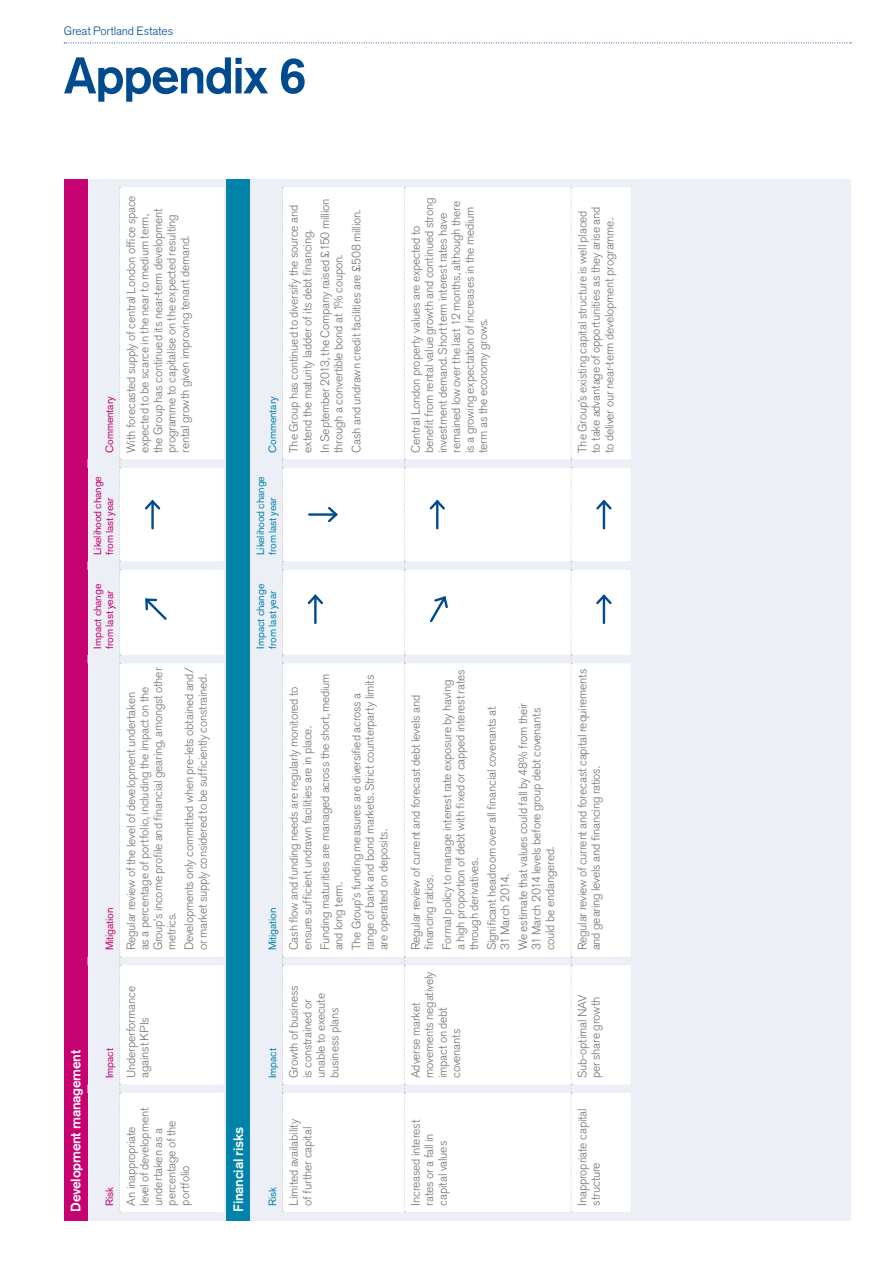
<style>
.page{position:relative;width:893px;height:1263px;background:#fff}
.page>*{position:absolute;margin:0;border:0;box-sizing:border-box;transform-origin:0 0}
.Heading_1_PageTitleL{font:500 51px "Akzidenz Grotesk BE";letter-spacing:-.035em;color:#004a8d}
.t1{font:500 13.65px "Akzidenz Grotesk BE";letter-spacing:-.02em;color:#fff}
.RiskTable_Text{font:300 12px/13.5px "Akzidenz Grotesk BE";letter-spacing:-.015em;color:#717074}
.t2{font:300 12px "Akzidenz Grotesk BE";letter-spacing:-.015em;color:#004a8d}
.RiskTable_Header{font:10.5px/12px "Akzidenz Grotesk BE";letter-spacing:-.01em;color:#c60170}
.RiskTable_Header-2{font:10.5px/12px "Akzidenz Grotesk BE";letter-spacing:-.01em;color:#0083a9}
</style>
<div class="page">
<svg style="left:64px;top:43px;width:787px;height:1px"></svg>
<div style="left:64px;top:179px;width:786px;height:1041px;background:#eceff6"></div>
<div style="left:64px;top:179px;width:23px;height:1041px;background:#c60170"></div>
<div style="left:121px;top:187px;width:103px;height:1025px;background:#fff"></div>
<svg style="left:119px;top:187px;width:2px;height:1025px"></svg>
<svg style="left:143px;top:596px;width:26px;height:26px"></svg>
<hr style="left:151px;top:501px;width:3px;height:27px;background:#004a8d">
<svg style="left:143px;top:498px;width:19px;height:14px"></svg>
<div style="left:227px;top:179px;width:23px;height:1041px;background:#0083a9"></div>
<div style="left:283px;top:187px;width:347px;height:1025px;background:#fff"></div>
<svg style="left:282px;top:187px;width:1px;height:1025px"></svg>
<svg style="left:404px;top:187px;width:1px;height:1025px"></svg>
<svg style="left:571px;top:187px;width:1px;height:1025px"></svg>
<hr style="left:314px;top:596px;width:3px;height:27px;background:#004a8d">
<svg style="left:305px;top:592px;width:20px;height:14px"></svg>
<hr style="left:309px;top:513px;width:27px;height:3px;background:#004a8d">
<svg style="left:326px;top:505px;width:14px;height:19px"></svg>
<svg style="left:428px;top:594px;width:22px;height:30px"></svg>
<hr style="left:436px;top:501px;width:2px;height:27px;background:#004a8d">
<svg style="left:427px;top:498px;width:20px;height:14px"></svg>
<hr style="left:603px;top:596px;width:2px;height:27px;background:#004a8d">
<svg style="left:594px;top:592px;width:20px;height:14px"></svg>
<hr style="left:603px;top:501px;width:2px;height:27px;background:#004a8d">
<svg style="left:594px;top:498px;width:20px;height:14px"></svg>
<p class="t2" style="left:64px;top:24px;width:111px">Great Portland Estates</p>
<p class="Heading_1_PageTitleL" style="left:64px;top:44px;width:245px">Appendix 6</p>
<p class="RiskTable_Header" style="left:104px;top:453px;width:58px;rotate:-90deg">Commentary</p>
<p class="RiskTable_Header" style="left:92px;top:555px;width:80px;rotate:-90deg">Likelihood change from last year</p>
<p class="RiskTable_Text" style="left:124px;top:453px;width:259px;rotate:-90deg">With forecasted supply of central London office space expected to be scarce in the near to medium term,<br>the Group has continued its near-term development programme to capitalise on the expected resulting rental growth given improving tenant demand.</p>
<p class="RiskTable_Header" style="left:92px;top:648px;width:66px;rotate:-90deg">Impact change from last year</p>
<p class="RiskTable_Header" style="left:104px;top:950px;width:44px;rotate:-90deg">Mitigation</p>
<p class="RiskTable_Text" style="left:124px;top:950px;width:284px;rotate:-90deg">Regular review of the level of development undertaken<br>as a percentage of portfolio, including the impact on the Group’s income profile and financial gearing, amongst other metrics.</p>
<p class="RiskTable_Text" style="left:183px;top:950px;width:284px;rotate:-90deg">Developments only committed when pre-lets obtained and/ or market supply considered to be sufficiently constrained.</p>
<p class="t1" style="left:67px;top:1212px;width:163px;rotate:-90deg">Development management</p>
<p class="RiskTable_Header" style="left:104px;top:1078px;width:31px;rotate:-90deg">Impact</p>
<p class="RiskTable_Text" style="left:124px;top:1078px;width:93px;rotate:-90deg">Underperformance against KPIs</p>
<p class="RiskTable_Header" style="left:104px;top:1205px;width:20px;rotate:-90deg">Risk</p>
<p class="RiskTable_Text" style="left:124px;top:1205px;width:99px;rotate:-90deg">An inappropriate level of development undertaken as a percentage of the portfolio</p>
<p class="RiskTable_Header-2" style="left:266px;top:453px;width:58px;rotate:-90deg">Commentary</p>
<p class="RiskTable_Header-2" style="left:254px;top:555px;width:80px;rotate:-90deg">Likelihood change from last year</p>
<p class="RiskTable_Text" style="left:287px;top:453px;width:249px;rotate:-90deg">The Group has continued to diversify the source and extend the maturity ladder of its debt financing.</p>
<p class="RiskTable_Text" style="left:318px;top:453px;width:255px;rotate:-90deg">In September 2013, the Company raised £150 million through a convertible bond at 1% coupon.</p>
<p class="RiskTable_Text" style="left:350px;top:453px;width:245px;rotate:-90deg">Cash and undrawn credit facilities are £508 million.</p>
<p class="RiskTable_Header-2" style="left:254px;top:648px;width:66px;rotate:-90deg">Impact change from last year</p>
<p class="RiskTable_Header-2" style="left:266px;top:950px;width:44px;rotate:-90deg">Mitigation</p>
<p class="RiskTable_Text" style="left:318px;top:950px;width:278px;rotate:-90deg">Funding maturities are managed across the short, medium and long term.</p>
<p class="RiskTable_Text" style="left:350px;top:950px;width:277px;rotate:-90deg">The Group’s funding measures are diversified across a range of bank and bond markets. Strict counterparty limits are operated on deposits.</p>
<p class="RiskTable_Text" style="left:287px;top:950px;width:265px;rotate:-90deg">Cash flow and funding needs are regularly monitored to ensure sufficient undrawn facilities are in place.</p>
<p class="RiskTable_Header-2" style="left:266px;top:1078px;width:31px;rotate:-90deg">Impact</p>
<p class="RiskTable_Text" style="left:287px;top:1078px;width:94px;rotate:-90deg">Growth of business is constrained or unable to execute business plans</p>
<p class="t1" style="left:230px;top:1212px;width:86px;rotate:-90deg">Financial risks</p>
<p class="RiskTable_Header-2" style="left:266px;top:1205px;width:20px;rotate:-90deg">Risk</p>
<p class="RiskTable_Text" style="left:287px;top:1205px;width:88px;rotate:-90deg">Limited availability of further capital</p>
<p class="RiskTable_Text" style="left:409px;top:453px;width:257px;rotate:-90deg">Central London property values are expected to benefit from rental value growth and continued strong investment demand. Short term interest rates have remained low over the last 12 months, although there is a growing expectation of increases in the medium term as the economy grows.</p>
<p class="RiskTable_Text" style="left:440px;top:950px;width:283px;rotate:-90deg">Formal policy to manage interest rate exposure by having<br>a high proportion of debt with fixed or capped interest rates through derivatives.</p>
<p class="RiskTable_Text" style="left:409px;top:950px;width:257px;rotate:-90deg">Regular review of current and forecast debt levels and financing ratios.</p>
<p class="RiskTable_Text" style="left:485px;top:950px;width:245px;rotate:-90deg">Significant headroom over all financial covenants at<br>31 March 2014.</p>
<p class="RiskTable_Text" style="left:516px;top:950px;width:249px;rotate:-90deg">We estimate that values could fall by 48% from their<br>31 March 2014 levels before group debt covenants could be endangered.</p>
<p class="RiskTable_Text" style="left:409px;top:1078px;width:108px;rotate:-90deg">Adverse market movements negatively impact on debt covenants</p>
<p class="RiskTable_Text" style="left:409px;top:1205px;width:87px;rotate:-90deg">Increased interest rates or a fall in capital values</p>
<p class="RiskTable_Text" style="left:576px;top:453px;width:248px;rotate:-90deg">The Group’s existing capital structure is well placed to take advantage of opportunities as they arise and to deliver our near-term development programme.</p>
<p class="RiskTable_Text" style="left:576px;top:950px;width:283px;rotate:-90deg">Regular review of current and forecast capital requirements and gearing levels and financing ratios.</p>
<p class="RiskTable_Text" style="left:576px;top:1078px;width:85px;rotate:-90deg">Sub‑optimal NAV per share growth</p>
<p class="RiskTable_Text" style="left:576px;top:1205px;width:99px;rotate:-90deg">Inappropriate capital structure</p>
</div>
